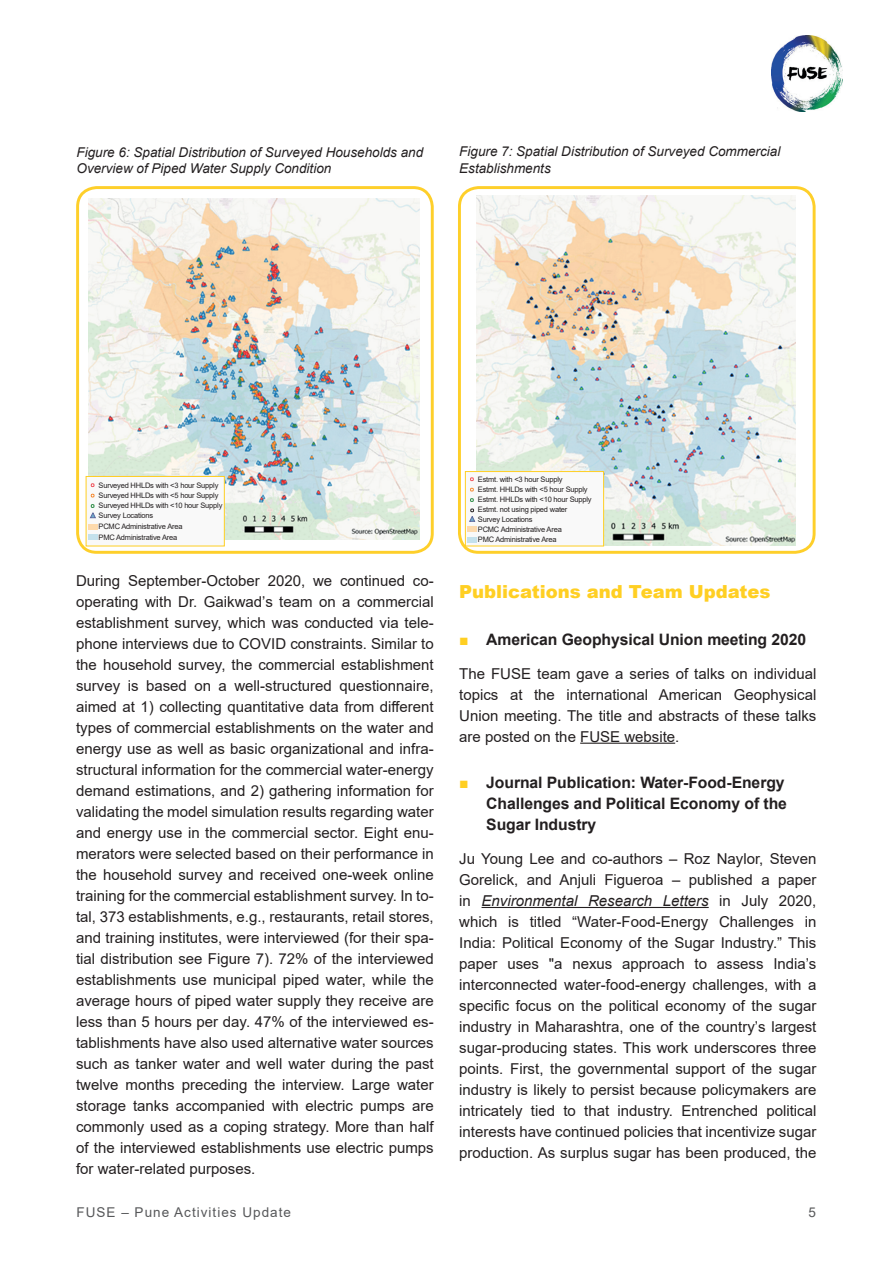
<style>
.page{position:relative;width:893px;height:1263px;background:#fff}
.page>*{position:absolute;margin:0;border:0;box-sizing:border-box;transform-origin:0 0}
.t1{font:900 18px "Arial";color:#ffcf23}
.t2{font:700 15.75px/21px "Arial";letter-spacing:-.005em;color:#231f20}
.t3{font:15px/21px "Arial";color:#231f20;text-align:justify}
.t4{font:italic 13.5px/16.5px "Arial";color:#231f20}
.t5{font:13.5px "Arial";letter-spacing:.075em;color:#57585a}
.t6{font:7.5px/10.1px "Arial";letter-spacing:-.025em;color:#231f20}
.s1{font-weight:400;color:#ffcf23}
.s2{font-style:italic}
</style>
<div class="page">
<img style="left:771px;top:35px;width:71px;height:77px">
<img style="left:88px;top:199px;width:332px;height:341px">
<div style="left:76px;top:186px;width:358px;height:368px;border:3px solid #fecf2a;border-radius:19px"></div>
<img style="left:476px;top:196px;width:319px;height:349px">
<div style="left:458px;top:186px;width:358px;height:368px;border:3px solid #fecf2a;border-radius:19px"></div>
<hr style="left:580px;top:743px;width:95px;height:1px;background:#231f20">
<hr style="left:481px;top:907px;width:228px;height:1px;background:#231f20">
<div style="left:86px;top:476px;width:139px;height:70px;background:#f9f9f9;border:1px solid #ffcf23"></div>
<svg style="left:91px;top:483px;width:4px;height:4px"></svg>
<svg style="left:90px;top:504px;width:6px;height:14px"></svg>
<svg style="left:88px;top:524px;width:9px;height:16px"></svg>
<div style="left:465px;top:471px;width:139px;height:75px;background:#f9f9f9;border:1px solid #ffcf23"></div>
<svg style="left:470px;top:477px;width:4px;height:4px"></svg>
<svg style="left:470px;top:488px;width:4px;height:4px"></svg>
<svg style="left:470px;top:498px;width:4px;height:4px"></svg>
<svg style="left:467px;top:508px;width:9px;height:35px"></svg>
<p class="t4" style="left:77px;top:144px;width:348px">Figure 6: Spatial Distribution of Surveyed Households and<br>Overview of Piped Water Supply Condition</p>
<p class="t4" style="left:459px;top:143px;width:323px">Figure 7: Spatial Distribution of Surveyed Commercial<br>Establishments</p>
<p class="t6" style="left:99px;top:480px;width:125px">Surveyed HHLDs with &lt;3 hour Supply<br>Surveyed HHLDs with &lt;5 hour Supply<br>Surveyed HHLDs with &lt;10 hour Supply<br>Survey Locations</p>
<p class="t6" style="left:99px;top:521px;width:86px;line-height:10.6px">PCMC Administrative Area<br>PMC Administrative Area</p>
<p class="t3" style="left:76px;top:570px;width:359px">During September-October 2020, we continued co&shy;operating with Dr. Gaikwad’s team on a commercial establishment survey, which was conducted via tele&shy;phone interviews due to COVID constraints. Similar to the household survey, the commercial establishment survey is based on a well-structured questionnaire, aimed at 1) collecting quantitative data from different types of commercial establishments on the water and energy use as well as basic organizational and infra&shy;structural information for the commercial water-energy demand estimations, and 2) gathering information for validating the model simulation results regarding water and energy use in the commercial sector. Eight enu&shy;merators were selected based on their performance in the household survey and received one-week online training for the commercial establishment survey. In to&shy;tal, 373 establishments, e.g., restaurants, retail stores, and training institutes, were interviewed (for their spa&shy;tial distribution see Figure 7). 72% of the interviewed establishments use municipal piped water, while the average hours of piped water supply they receive are less than 5 hours per day. 47% of the interviewed es&shy;tablishments have also used alternative water sources such as tanker water and well water during the past twelve months preceding the interview. Large water storage tanks accompanied with electric pumps are commonly used as a coping strategy. More than half of the interviewed establishments use electric pumps for water-related purposes.</p>
<p class="t6" style="left:478px;top:474px;width:115px">Estmt. with &lt;3 hour Supply<br>Estmt. HHLDs with &lt;5 hour Supply<br>Estmt. HHLDs with &lt;10 hour Supply</p>
<p class="t6" style="left:478px;top:514px;width:86px">Survey Locations<br>PCMC Administrative Area<br>PMC Administrative Area</p>
<p class="t6" style="left:478px;top:505px;width:91px">Estmt. not using piped water</p>
<p class="t1" style="left:459px;top:579px;width:313px">Publications and Team Updates</p>
<p class="t2" style="left:459px;top:629px;width:348px"><span class="s1">■</span> American Geophysical Union meeting 2020</p>
<p class="t3" style="left:459px;top:663px;width:359px">The FUSE team gave a series of talks on individual topics at the international American Geophysical Union meeting. The title and abstracts of these talks are posted on the FUSE website.</p>
<p class="t2" style="left:486px;top:772px;width:302px;text-indent:-27px"><span class="s1">■</span> Journal Publication: Water-Food-Energy<br>Challenges and Political Economy of the<br>Sugar Industry</p>
<p class="t3" style="left:459px;top:848px;width:359px">Ju Young Lee and co-authors ‒ Roz Naylor, Steven Gorelick, and Anjuli Figueroa ‒ published a paper in <span class="s2">Environmental Research Letters</span> in July 2020, which is titled “Water-Food-Energy Challenges in India: Political Economy of the Sugar Industry.” This paper uses "a nexus approach to assess India’s interconnected water-food-energy challenges, with a specific focus on the political economy of the sugar industry in Maharashtra, one of the country’s largest sugar-producing states. This work underscores three points. First, the governmental support of the sugar industry is likely to persist because policymakers are intricately tied to that industry. Entrenched political interests have continued policies that incentivize sugar production. As surplus sugar has been produced, the</p>
<p class="t5" style="left:77px;top:1202px;width:216px">FUSE – Pune Activities Update</p>
<p class="t5" style="left:809px;top:1202px;width:9px">5</p>
</div>
